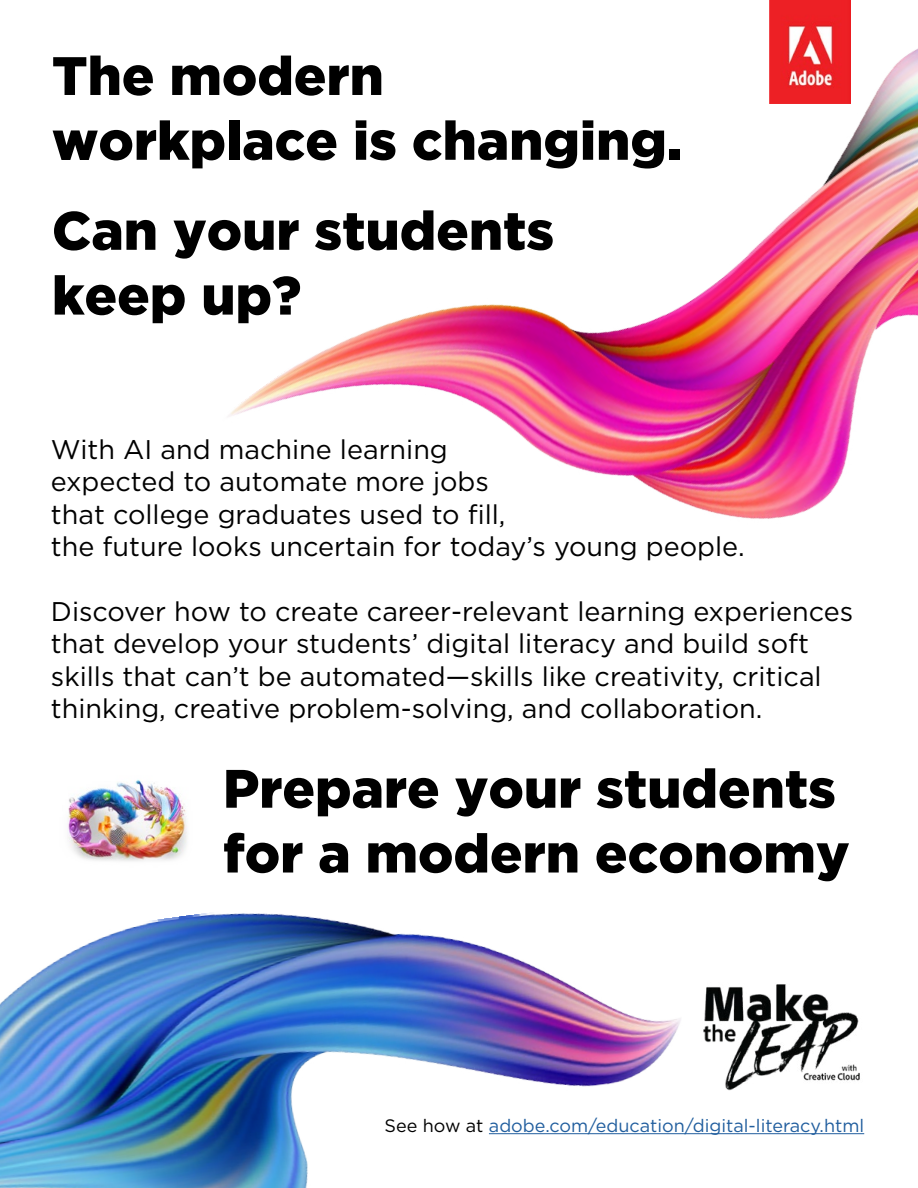
<style>
.page{position:relative;width:918px;height:1188px;background:#fff}
.page>*{position:absolute;margin:0;border:0;box-sizing:border-box;transform-origin:0 0}
.t1{font:900 54px/64.8px "Gotham";color:#000}
.t2{font:27px/32.4px "Gotham";color:#000}
.t3{font:18px "Gotham";color:#215e9e}
.s1{color:#000}
</style>
<div class="page">
<img style="left:229px;top:0;width:689px;height:519px">
<img style="left:0;top:913px;width:693px;height:275px">
<img style="left:703px;top:984px;width:157px;height:107px">
<img style="left:68px;top:779px;width:119px;height:82px">
<hr style="left:489px;top:1133px;width:375px;height:1px;background:#215e9e">
<img style="left:769px;top:0;width:81px;height:103px">
<h1 class="t1" style="left:52px;top:42px;width:632px">The modern workplace is changing.</h1>
<h1 class="t1" style="left:52px;top:197px;width:504px">Can your students keep up?</h1>
<p class="t2" style="left:51px;top:433px;width:695px">With AI and machine learning<br>expected to automate more jobs<br>that college graduates used to fill,<br>the future looks uncertain for today’s young people.</p>
<p class="t2" style="left:51px;top:595px;width:804px">Discover how to create career-relevant learning experiences that develop your students’ digital literacy and build soft skills that can’t be automated—skills like creativity, critical thinking, creative problem-solving, and collaboration.</p>
<h1 class="t1" style="left:223px;top:755px;width:628px">Prepare your students for a modern economy</h1>
<p class="t3" style="left:385px;top:1114px;width:481px"><span class="s1">See how at</span> adobe.com/education/digital-literacy.html</p>
</div>
